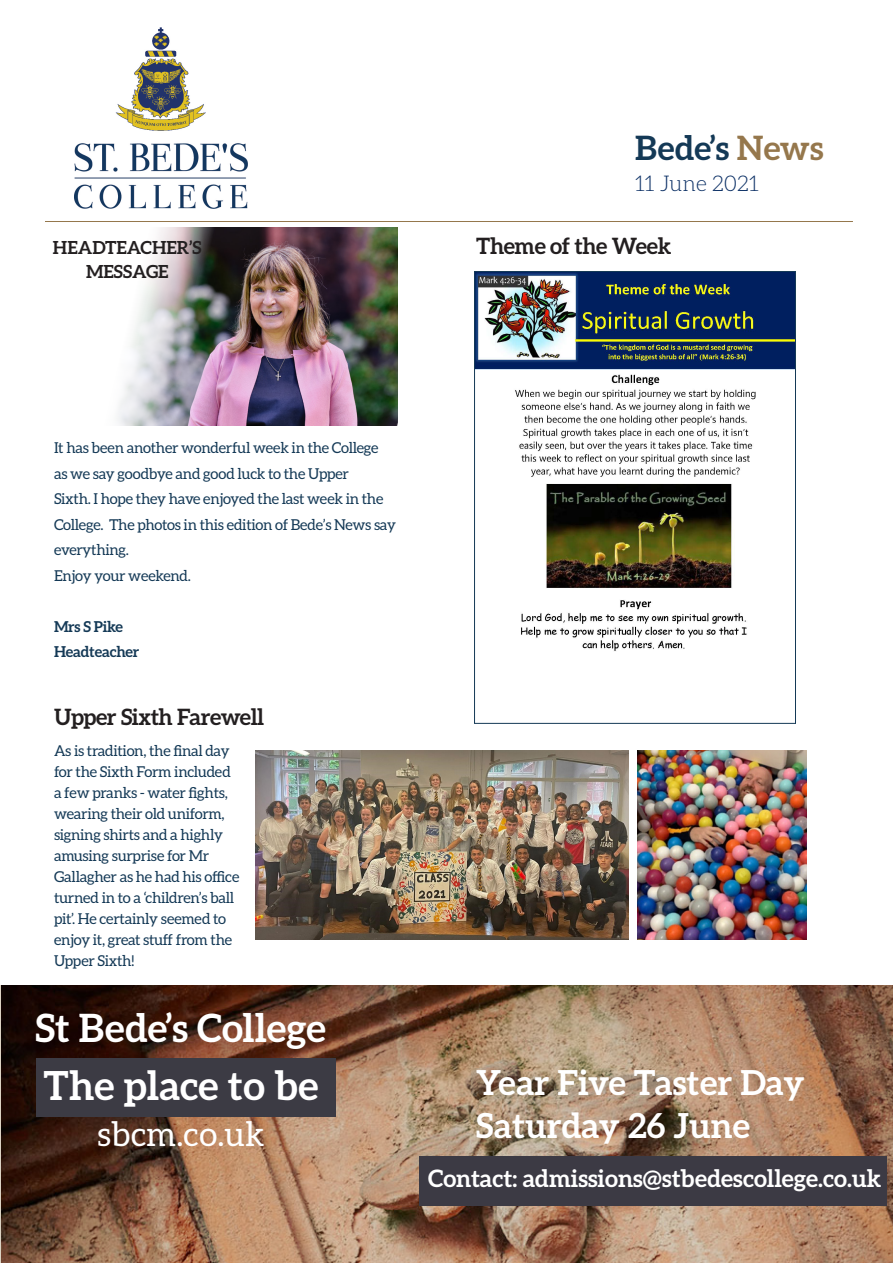
<style>
.page{position:relative;width:893px;height:1263px;background:#fff}
.page>*{position:absolute;margin:0;border:0;box-sizing:border-box;transform-origin:0 0}
.t1{font:700 40.05px "Aleo";color:#fff}
.t2{font:700 39px "Aleo";color:#fff}
.t3{font:700 34.5px "Aleo";color:#fff}
.t4{font:33.75px "Aleo";color:#fff}
.t5{font:700 33.6px "Aleo";color:#143956}
.t6{font:700 24px "Aleo";color:#fff}
.t7{font:700 22.5px "Aleo";letter-spacing:-.02em;color:#231f20}
.t8{font:300 21.75px "Aleo";color:#0d3166}
.t9{font:700 18px "Aleo";color:#231f20}
.t10{font:15px/21px "Aleo";letter-spacing:-.02em;color:#143956}
.t11{font:700 15px "Aleo";letter-spacing:-.02em;color:#143956}
.s1{color:#95774c}
</style>
<div class="page">
<hr style="left:45px;top:221px;width:808px;height:1px;background:#95774c">
<img style="left:75px;top:27px;width:172px;height:181px">
<img style="left:117px;top:227px;width:281px;height:198px">
<img style="left:476px;top:273px;width:318px;height:378px">
<div style="left:474px;top:271px;width:322px;height:452px;border:1px solid #143956"></div>
<svg style="left:0;top:985px;width:893px;height:278px;background:#906c53"></svg>
<div style="left:37px;top:1058px;width:299px;height:58px;background:#3c3b44"></div>
<div style="left:420px;top:1156px;width:467px;height:49px;background:#3c3a44"></div>
<img style="left:255px;top:750px;width:373px;height:189px">
<img style="left:637px;top:750px;width:170px;height:189px">
<p class="t9" style="left:53px;top:237px;width:150px">HEADTEACHER’S</p>
<p class="t9" style="left:86px;top:261px;width:84px">MESSAGE</p>
<p class="t5" style="left:635px;top:128px;width:190px">Bede’s <span class="s1">News</span></p>
<p class="t8" style="left:635px;top:171px;width:125px">11 June 2021</p>
<p class="t7" style="left:476px;top:233px;width:197px">Theme of the Week</p>
<p class="t10" style="left:54px;top:435px;width:343px;line-height:25.5px">It has been another wonderful week in the College<br>as we say goodbye and good luck to the Upper<br>Sixth. I hope they have enjoyed the last week in the College. The photos in this edition of Bede’s News say everything.</p>
<p class="t10" style="left:54px;top:565px;width:138px">Enjoy your weekend.</p>
<p class="t11" style="left:54px;top:618px;width:70px">Mrs S Pike</p>
<p class="t11" style="left:54px;top:643px;width:87px">Headteacher</p>
<p class="t7" style="left:54px;top:704px;width:212px">Upper Sixth Farewell</p>
<p class="t10" style="left:54px;top:740px;width:187px">As is tradition, the final day for the Sixth Form included a few pranks - water fights, wearing their old uniform, signing shirts and a highly amusing surprise for Mr<br>Gallagher as he had his office turned in to a ‘children’s ball pit’. He certainly seemed to enjoy it, great stuff from the<br>Upper Sixth!</p>
<p class="t2" style="left:35px;top:1005px;width:292px">St Bede’s College</p>
<p class="t1" style="left:44px;top:1062px;width:276px">The place to be</p>
<p class="t4" style="left:97px;top:1114px;width:169px">sbcm.co.uk</p>
<p class="t3" style="left:476px;top:1063px;width:330px">Year Five Taster Day</p>
<p class="t3" style="left:476px;top:1105px;width:275px">Saturday 26 June</p>
<p class="t6" style="left:428px;top:1164px;width:455px">Contact: admissions@stbedescollege.co.uk</p>
</div>
